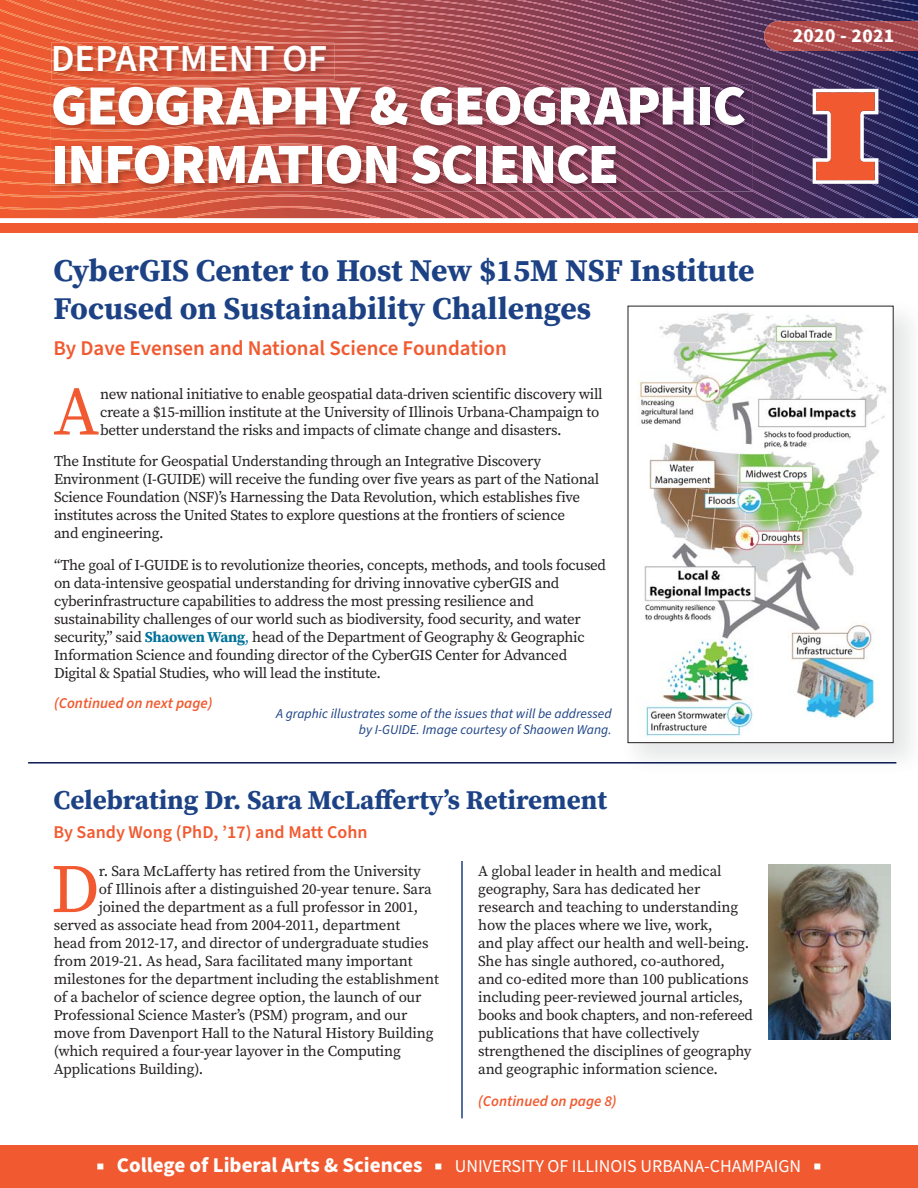
<style>
.page{position:relative;width:918px;height:1188px;background:#fff}
.page>*{position:absolute;margin:0;border:0;box-sizing:border-box;transform-origin:0 0}
.t1{font:68.85px "Source Serif Pro";color:#f15a30}
.t2{font:900 57px/58.5px "Source Sans Pro";letter-spacing:-.025em;color:#fff}
.t3{font:600 38.1px "Source Sans Pro";color:#fff}
.t4{font:700 31.5px/37.8px "Source Serif Pro";color:#1c4285}
.t5{font:700 27px "Source Serif Pro";color:#1c4285}
.t6{font:600 21px "Source Sans Pro";color:#f15a30}
.t7{font:700 19.5px "Source Sans Pro";letter-spacing:.02em;color:#fff}
.t8{font:18px "Source Sans Pro";color:#fff}
.t9{font:600 18px "Source Sans Pro";color:#f15a30}
.t10{font:15px/18px "Source Serif Pro";letter-spacing:-.02em;color:#231f20}
.t11{font:italic 600 15px "Source Sans Pro";color:#f15a30}
.t12{font:italic 13.5px/16.2px "Source Sans Pro";color:#1c4285;text-align:right}
.s1{font-weight:700;color:#007298}
.s2{color:#007298}
.s3{font-weight:700;font-size:21px}
</style>
<div class="page">
<svg style="left:6px;top:0;width:34px;height:218px;background:#ef6338"></svg>
<svg style="left:40px;top:0;width:37px;height:218px;background:#ec633a"></svg>
<svg style="left:158px;top:0;width:760px;height:218px;background:#a24d54"></svg>
<svg style="left:204px;top:0;width:714px;height:206px;background:#9a4b56"></svg>
<svg style="left:253px;top:0;width:665px;height:193px;background:#984c55"></svg>
<svg style="left:305px;top:0;width:57px;height:84px;background:#c35c54"></svg>
<svg style="left:362px;top:0;width:62px;height:84px;background:#b95858"></svg>
<svg style="left:424px;top:0;width:52px;height:84px;background:#ac545b"></svg>
<svg style="left:476px;top:0;width:40px;height:84px;background:#a2505d"></svg>
<svg style="left:516px;top:0;width:34px;height:84px;background:#994d5e"></svg>
<div style="left:0;top:224px;width:918px;height:9px;background:#f15a30"></div>
<svg style="left:550px;top:0;width:368px;height:184px;background:#714260"></svg>
<div style="left:0;top:1146px;width:918px;height:42px;background:#f15a30"></div>
<hr style="left:462px;top:861px;width:1px;height:257px;background:#1c4285">
<img style="left:51px;top:84px;width:77px;height:108px">
<img style="left:128px;top:84px;width:288px;height:108px">
<img style="left:416px;top:84px;width:35px;height:108px">
<img style="left:451px;top:84px;width:30px;height:108px">
<img style="left:481px;top:84px;width:28px;height:108px">
<img style="left:509px;top:84px;width:222px;height:108px">
<img style="left:536px;top:84px;width:216px;height:107px">
<img style="left:562px;top:84px;width:190px;height:94px">
<img style="left:587px;top:84px;width:165px;height:81px">
<img style="left:611px;top:84px;width:141px;height:68px">
<img style="left:635px;top:84px;width:117px;height:55px">
<img style="left:659px;top:84px;width:93px;height:43px">
<img style="left:683px;top:84px;width:69px;height:31px">
<img style="left:708px;top:84px;width:44px;height:19px">
<img style="left:733px;top:84px;width:19px;height:8px">
<img style="left:51px;top:71px;width:283px;height:8px">
<img style="left:51px;top:49px;width:283px;height:22px">
<img style="left:66px;top:43px;width:268px;height:21px">
<img style="left:115px;top:43px;width:219px;height:14px">
<img style="left:174px;top:43px;width:160px;height:8px">
<img style="left:258px;top:43px;width:76px;height:1px">
<img style="left:637px;top:310px;width:255px;height:431px">
<hr style="left:28px;top:762px;width:868px;height:2px;background:#0c1a54">
<img style="left:769px;top:865px;width:121px;height:174px">
<h3 class="t3" style="left:51px;top:44px;width:278px">DEPARTMENT OF</h3>
<h2 class="t2" style="left:51px;top:76px;width:697px">GEOGRAPHY &amp; GEOGRAPHIC<br>INFORMATION SCIENCE</h2>
<h3 class="t4" style="left:54px;top:253px;width:703px">CyberGIS Center to Host New $15M NSF Institute<br>Focused on Sustainability Challenges</h3>
<h3 class="t6" style="left:54px;top:340px;width:455px">By Dave Evensen and National Science Foundation</h3>
<h1 class="t1" style="left:54px;top:381px;width:47px">A</h1>
<p class="t10" style="left:100px;top:386px;width:504px">new national initiative to enable geospatial data-driven scientific discovery will create a $15-million institute at the University of Illinois Urbana-Champaign to better understand the risks and impacts of climate change and disasters.</p>
<p class="t10" style="left:54px;top:453px;width:547px">The Institute for Geospatial Understanding through an Integrative Discovery Environment (I-GUIDE) will receive the funding over five years as part of the National Science Foundation (NSF)’s Harnessing the Data Revolution, which establishes five institutes across the United States to explore questions at the frontiers of science<br>and engineering.</p>
<p class="t10" style="left:54px;top:557px;width:554px">“The goal of I-GUIDE is to revolutionize theories, concepts, methods, and tools focused on data-intensive geospatial understanding for driving innovative cyberGIS and cyberinfrastructure capabilities to address the most pressing resilience and sustainability challenges of our world such as biodiversity, food security, and water security,” said <span class="s1">Shaowen Wang</span><span class="s2">,</span> head of the Department of Geography &amp; Geographic Information Science and founding director of the CyberGIS Center for Advanced Digital &amp; Spatial Studies, who will lead the institute.</p>
<p class="t11" style="left:54px;top:697px;width:160px">(Continued on next page)</p>
<p class="t12" style="left:276px;top:707px;width:337px">A graphic illustrates some of the issues that will be addressed by I-GUIDE. Image courtesy of Shaowen Wang.</p>
<h3 class="t5" style="left:54px;top:788px;width:555px">Celebrating Dr. Sara McLafferty’s Retirement</h3>
<p class="t9" style="left:54px;top:825px;width:315px">By Sandy Wong (PhD, ’17) and Matt Cohn</p>
<h1 class="t1" style="left:51px;top:859px;width:50px">D</h1>
<p class="t10" style="left:99px;top:863px;width:323px">r. Sara McLafferty has retired from the University</p>
<p class="t10" style="left:99px;top:881px;width:334px">of Illinois after a distinguished 20-year tenure. Sara</p>
<p class="t10" style="left:99px;top:899px;width:321px">joined the department as a full professor in 2001,</p>
<p class="t10" style="left:54px;top:917px;width:348px">served as associate head from 2004-2011, department</p>
<p class="t10" style="left:54px;top:935px;width:376px">head from 2012-17, and director of undergraduate studies</p>
<p class="t10" style="left:54px;top:953px;width:360px">from 2019-21. As head, Sara facilitated many important</p>
<p class="t10" style="left:54px;top:971px;width:387px">milestones for the department including the establishment</p>
<p class="t10" style="left:54px;top:989px;width:369px">of a bachelor of science degree option, the launch of our</p>
<p class="t10" style="left:54px;top:1007px;width:355px">Professional Science Master’s (PSM) program, and our</p>
<p class="t10" style="left:54px;top:1025px;width:381px">move from Davenport Hall to the Natural History Building</p>
<p class="t10" style="left:54px;top:1043px;width:349px">(which required a four-year layover in the Computing</p>
<p class="t10" style="left:54px;top:1061px;width:151px">Applications Building).</p>
<p class="t10" style="left:478px;top:863px;width:276px">A global leader in health and medical geography, Sara has dedicated her research and teaching to understanding how the places where we live, work,<br>and play affect our health and well-being.<br>She has single authored, co-authored, and co-edited more than 100 publications including peer-reviewed journal articles, books and book chapters, and non-refereed publications that have collectively strengthened the disciplines of geography and geographic information science.</p>
<p class="t11" style="left:478px;top:1095px;width:140px">(Continued on page 8)</p>
<h3 class="t7" style="left:793px;top:28px;width:103px">2020 - 2021</h3>
<p class="t8" style="left:97px;top:1159px;width:726px"><span class="s3">▪ College of Liberal Arts &amp; Sciences ▪</span> UNIVERSITY OF ILLINOIS URBANA-CHAMPAIGN <span class="s3">▪</span></p>
</div>
